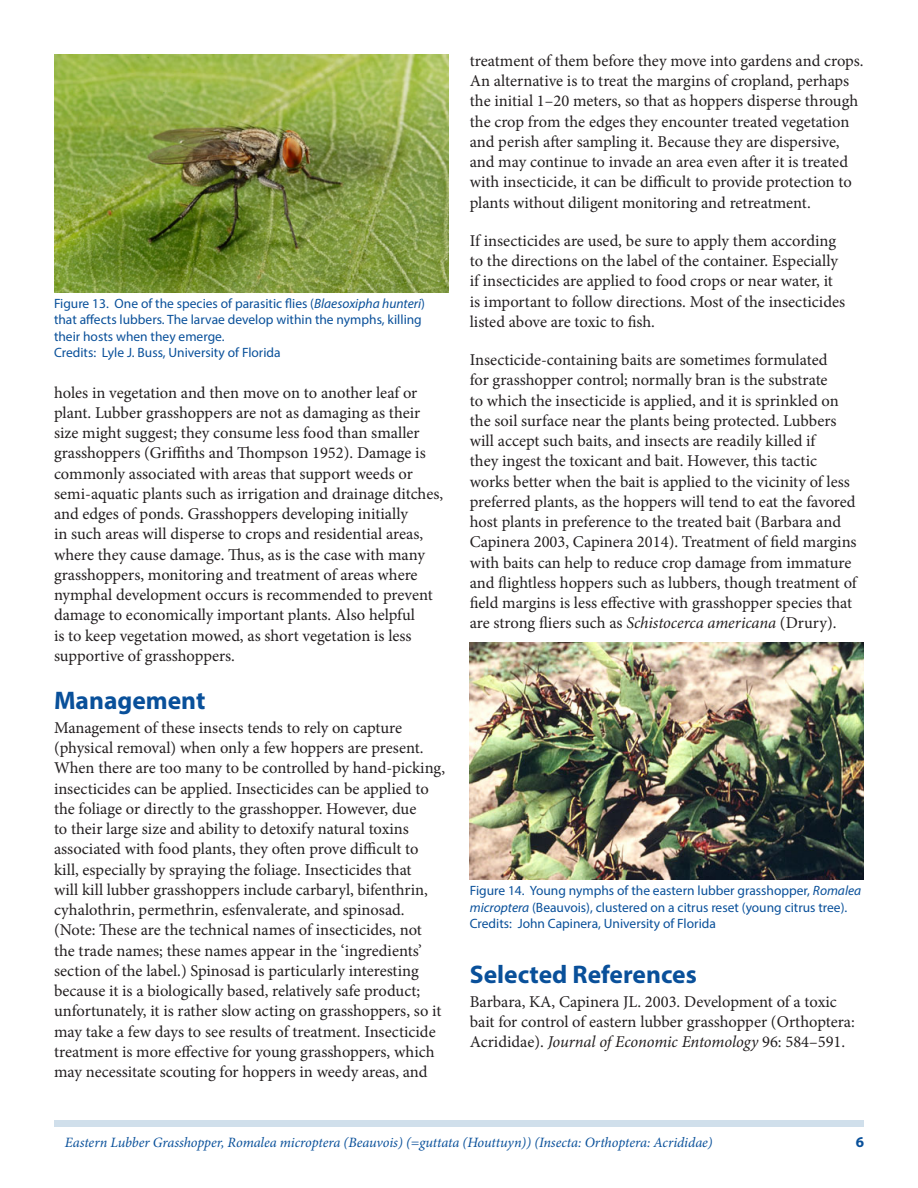
<style>
.page{position:relative;width:918px;height:1188px;background:#fff}
.page>*{position:absolute;margin:0;border:0;box-sizing:border-box;transform-origin:0 0}
.SectionHeading0{font:700 25.5px "Myriad Pro";color:#09509a}
.Paragraph{font:16.5px/20.2px "Minion Pro";letter-spacing:-.005em;color:#231f20}
.t1{font:700 15px "Myriad Pro";color:#09509a}
.RunningTitleItalics{font:italic 14.25px "Minion Pro";letter-spacing:-.01em;color:#09509a}
.FigureCaption{font:13.5px/16.5px "Myriad Pro";color:#09509a}
.s1{font-style:italic}
</style>
<div class="page">
<div style="left:54px;top:1120px;width:810px;height:7px;background:#d0dfeb"></div>
<img style="left:54px;top:54px;width:394px;height:238px">
<img style="left:470px;top:643px;width:394px;height:237px">
<p class="FigureCaption" style="left:54px;top:295px;width:373px">Figure 13. One of the species of parasitic flies (<span class="s1">Blaesoxipha hunteri</span>) that affects lubbers. The larvae develop within the nymphs, killing their hosts when they emerge.</p>
<p class="FigureCaption" style="left:54px;top:344px;width:228px">Credits: Lyle J. Buss, University of Florida</p>
<p class="Paragraph" style="left:54px;top:382px;width:391px">holes in vegetation and then move on to another leaf or plant. Lubber grasshoppers are not as damaging as their size might suggest; they consume less food than smaller grasshoppers (Griffiths and Thompson 1952). Damage is commonly associated with areas that support weeds or semi-aquatic plants such as irrigation and drainage ditches, and edges of ponds. Grasshoppers developing initially<br>in such areas will disperse to crops and residential areas, where they cause damage. Thus, as is the case with many grasshoppers, monitoring and treatment of areas where nymphal development occurs is recommended to prevent damage to economically important plants. Also helpful<br>is to keep vegetation mowed, as short vegetation is less supportive of grasshoppers.</p>
<p class="SectionHeading0" style="left:54px;top:684px;width:153px">Management</p>
<p class="Paragraph" style="left:54px;top:718px;width:393px">Management of these insects tends to rely on capture (physical removal) when only a few hoppers are present.<br>When there are too many to be controlled by hand-picking, insecticides can be applied. Insecticides can be applied to the foliage or directly to the grasshopper. However, due<br>to their large size and ability to detoxify natural toxins associated with food plants, they often prove difficult to kill, especially by spraying the foliage. Insecticides that<br>will kill lubber grasshoppers include carbaryl, bifenthrin, cyhalothrin, permethrin, esfenvalerate, and spinosad. (Note: These are the technical names of insecticides, not the trade names; these names appear in the ‘ingredients’ section of the label.) Spinosad is particularly interesting because it is a biologically based, relatively safe product; unfortunately, it is rather slow acting on grasshoppers, so it may take a few days to see results of treatment. Insecticide treatment is more effective for young grasshoppers, which may necessitate scouting for hoppers in weedy areas, and</p>
<p class="Paragraph" style="left:470px;top:51px;width:395px">treatment of them before they move into gardens and crops.<br>An alternative is to treat the margins of cropland, perhaps the initial 1–20 meters, so that as hoppers disperse through the crop from the edges they encounter treated vegetation and perish after sampling it. Because they are dispersive, and may continue to invade an area even after it is treated with insecticide, it can be difficult to provide protection to plants without diligent monitoring and retreatment.</p>
<p class="Paragraph" style="left:470px;top:231px;width:377px">If insecticides are used, be sure to apply them according to the directions on the label of the container. Especially if insecticides are applied to food crops or near water, it is important to follow directions. Most of the insecticides listed above are toxic to fish.</p>
<p class="Paragraph" style="left:470px;top:350px;width:388px">Insecticide-containing baits are sometimes formulated<br>for grasshopper control; normally bran is the substrate<br>to which the insecticide is applied, and it is sprinkled on the soil surface near the plants being protected. Lubbers will accept such baits, and insects are readily killed if<br>they ingest the toxicant and bait. However, this tactic works better when the bait is applied to the vicinity of less preferred plants, as the hoppers will tend to eat the favored host plants in preference to the treated bait (Barbara and Capinera 2003, Capinera 2014). Treatment of field margins with baits can help to reduce crop damage from immature and flightless hoppers such as lubbers, though treatment of field margins is less effective with grasshopper species that are strong fliers such as <span class="s1">Schistocerca americana</span> (Drury).</p>
<p class="FigureCaption" style="left:470px;top:883px;width:393px">Figure 14. Young nymphs of the eastern lubber grasshopper, <span class="s1">Romalea microptera</span> (Beauvois), clustered on a citrus reset (young citrus tree).</p>
<p class="FigureCaption" style="left:470px;top:916px;width:248px">Credits: John Capinera, University of Florida</p>
<p class="SectionHeading0" style="left:470px;top:958px;width:228px">Selected References</p>
<p class="Paragraph" style="left:470px;top:991px;width:387px">Barbara, KA, Capinera JL. 2003. Development of a toxic bait for control of eastern lubber grasshopper (Orthoptera:<br>Acrididae). <span class="s1">Journal of Economic Entomology</span> 96: 584–591.</p>
<p class="RunningTitleItalics" style="left:65px;top:1133px;width:649px">Eastern Lubber Grasshopper, Romalea microptera (Beauvois) (=guttata (Houttuyn)) (Insecta: Orthoptera: Acrididae)</p>
<p class="t1" style="left:856px;top:1133px;width:10px">6</p>
</div>
